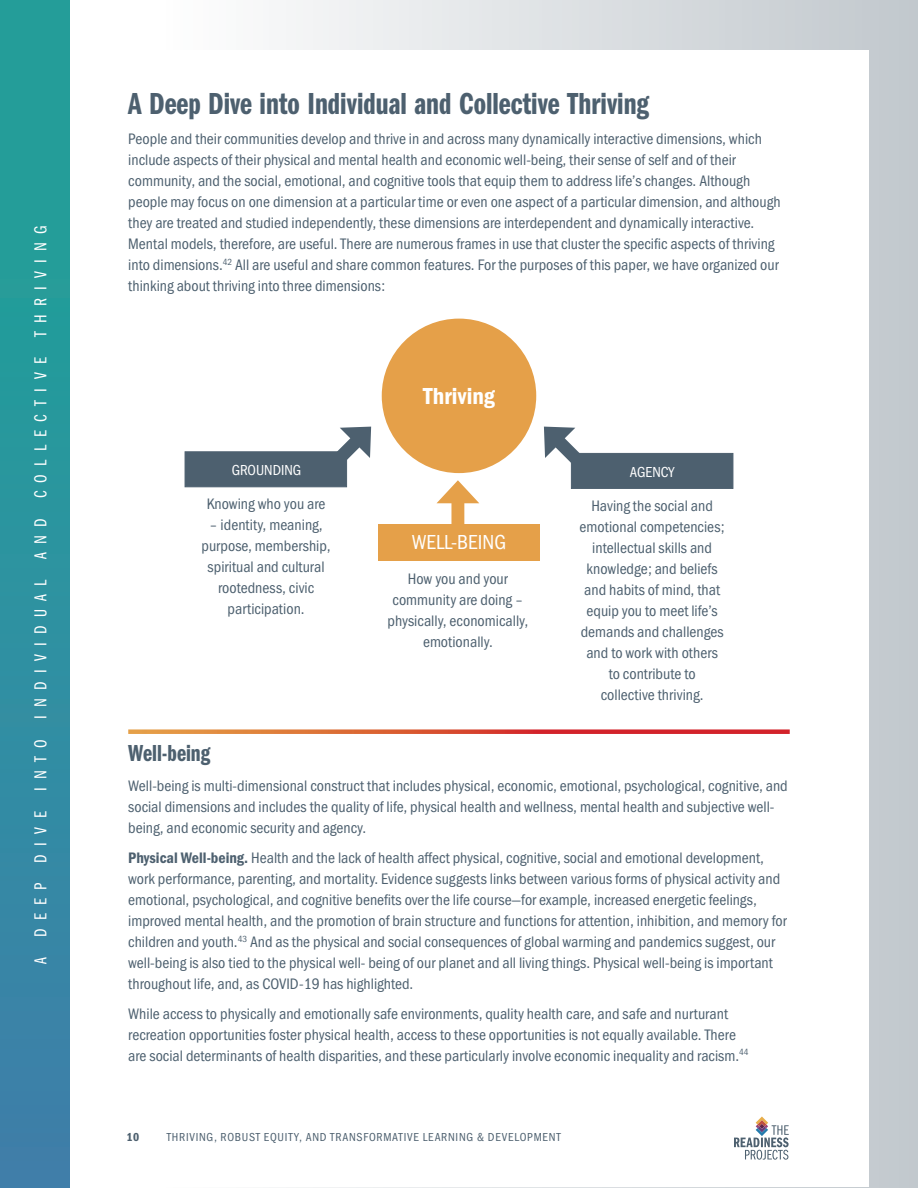
<style>
.page{position:relative;width:918px;height:1188px;background:#fff}
.page>*{position:absolute;margin:0;border:0;box-sizing:border-box;transform-origin:0 0}
.t1{font:31.5px "Franklin Gothic URW Com Dem";color:#4d606f}
.SUBHEAD_1{font:24px "Franklin Gothic URW Com Dem";color:#4d606f}
._16_pt_Chart_Demi_Wh{font:24px "Franklin Gothic URW Con Dem";letter-spacing:.005em;color:#fff}
.Chart_White_Book{font:21px "Franklin Gothic URW Cond";color:#fff}
.t2{font:18px "Franklin Gothic URW Com Boo";letter-spacing:.46em;color:#fff}
.body{font:15.75px/21px "Franklin Gothic URW Cond";color:#4d606f}
.Chart_White_Book-2{font:15px "Franklin Gothic URW Cond";color:#fff}
.t3{font:12px "Franklin Gothic URW Cond";letter-spacing:.06em;color:#4d606f}
.t4{font:12px "Franklin Gothic URW Con Dem";color:#4d606f}
.s1{font-family:"Franklin Gothic URW Con Dem"}
</style>
<div class="page">
<div style="left:0;top:0;width:69px;height:1188px;background:linear-gradient(to bottom,#1ea397,#3d7fa9)"></div>
<div style="left:69px;top:0;width:849px;height:1188px;background:linear-gradient(to right,#fff,#c2c8cd)"></div>
<div style="left:70px;top:50px;width:799px;height:1137px;background:#fff"></div>
<svg style="left:734px;top:1117px;width:55px;height:43px"></svg>
<svg style="left:128px;top:729px;width:662px;height:5px;background:#dc6046"></svg>
<div style="left:382px;top:319px;width:154px;height:154px;background:#e5a049;border-radius:50%"></div>
<div style="left:451px;top:494px;width:13px;height:37px;background:#e5a049"></div>
<svg style="left:437px;top:480px;width:42px;height:23px"></svg>
<div style="left:378px;top:524px;width:162px;height:36px;background:#e5a049"></div>
<svg style="left:318px;top:426px;width:54px;height:54px"></svg>
<div style="left:185px;top:452px;width:162px;height:35px;background:#4d606f"></div>
<svg style="left:544px;top:426px;width:62px;height:63px"></svg>
<div style="left:571px;top:453px;width:162px;height:36px;background:#4d606f"></div>
<p class="t2" style="left:28px;top:964px;width:740px;rotate:-90deg">A DEEP DIVE INTO INDIVIDUAL AND COLLECTIVE THRIVING</p>
<h1 class="t1" style="left:128px;top:81px;width:522px">A Deep Dive into Individual and Collective Thriving</h1>
<p class="body" style="left:128px;top:127px;width:654px">People and their communities develop and thrive in and across many dynamically interactive dimensions, which include aspects of their physical and mental health and economic well-being, their sense of self and of their community, and the social, emotional, and cognitive tools that equip them to address life’s changes. Although people may focus on one dimension at a particular time or even one aspect of a particular dimension, and although they are treated and studied independently, these dimensions are interdependent and dynamically interactive.<br>Mental models, therefore, are useful. There are numerous frames in use that cluster the specific aspects of thriving into dimensions.<sup>42</sup> All are useful and share common features. For the purposes of this paper, we have organized our thinking about thriving into three dimensions:</p>
<p class="Chart_White_Book-2" style="left:232px;top:459px;width:71px">GROUNDING</p>
<p class="body" style="left:207px;top:492px;width:120px">Knowing who you are</p>
<p class="body" style="left:202px;top:513px;width:131px;text-align:center">– identity, meaning, purpose, membership, spiritual and cultural rootedness, civic participation.</p>
<p class="_16_pt_Chart_Demi_Wh" style="left:423px;top:380px;width:73px">Thriving</p>
<p class="Chart_White_Book" style="left:412px;top:527px;width:96px">WELL-BEING</p>
<p class="body" style="left:388px;top:567px;width:142px;text-align:center">How you and your community are doing – physically, economically, emotionally.</p>
<p class="Chart_White_Book-2" style="left:630px;top:461px;width:46px">AGENCY</p>
<p class="body" style="left:580px;top:494px;width:147px;text-align:center">Having the social and emotional competencies; intellectual skills and knowledge; and beliefs and habits of mind, that equip you to meet life’s demands and challenges and to work with others to contribute to<br>collective thriving.</p>
<p class="SUBHEAD_1" style="left:128px;top:736px;width:84px">Well-being</p>
<p class="body" style="left:128px;top:774px;width:661px">Well-being is multi-dimensional construct that includes physical, economic, emotional, psychological, cognitive, and social dimensions and includes the quality of life, physical health and wellness, mental health and subjective well&shy;being, and economic security and agency.</p>
<p class="body" style="left:128px;top:846px;width:660px"><span class="s1">Physical Well-being.</span> Health and the lack of health affect physical, cognitive, social and emotional development, work performance, parenting, and mortality. Evidence suggests links between various forms of physical activity and emotional, psychological, and cognitive benefits over the life course—for example, increased energetic feelings, improved mental health, and the promotion of brain structure and functions for attention, inhibition, and memory for children and youth.<sup>43</sup> And as the physical and social consequences of global warming and pandemics suggest, our well-being is also tied to the physical well- being of our planet and all living things. Physical well-being is important throughout life, and, as COVID-19 has highlighted.</p>
<p class="body" style="left:128px;top:1002px;width:622px">While access to physically and emotionally safe environments, quality health care, and safe and nurturant recreation opportunities foster physical health, access to these opportunities is not equally available. There are social determinants of health disparities, and these particularly involve economic inequality and racism.<sup>44</sup></p>
<p class="t4" style="left:126px;top:1129px;width:14px">10</p>
<p class="t3" style="left:167px;top:1128px;width:396px">THRIVING, ROBUST EQUITY, AND TRANSFORMATIVE LEARNING &amp; DEVELOPMENT</p>
</div>
